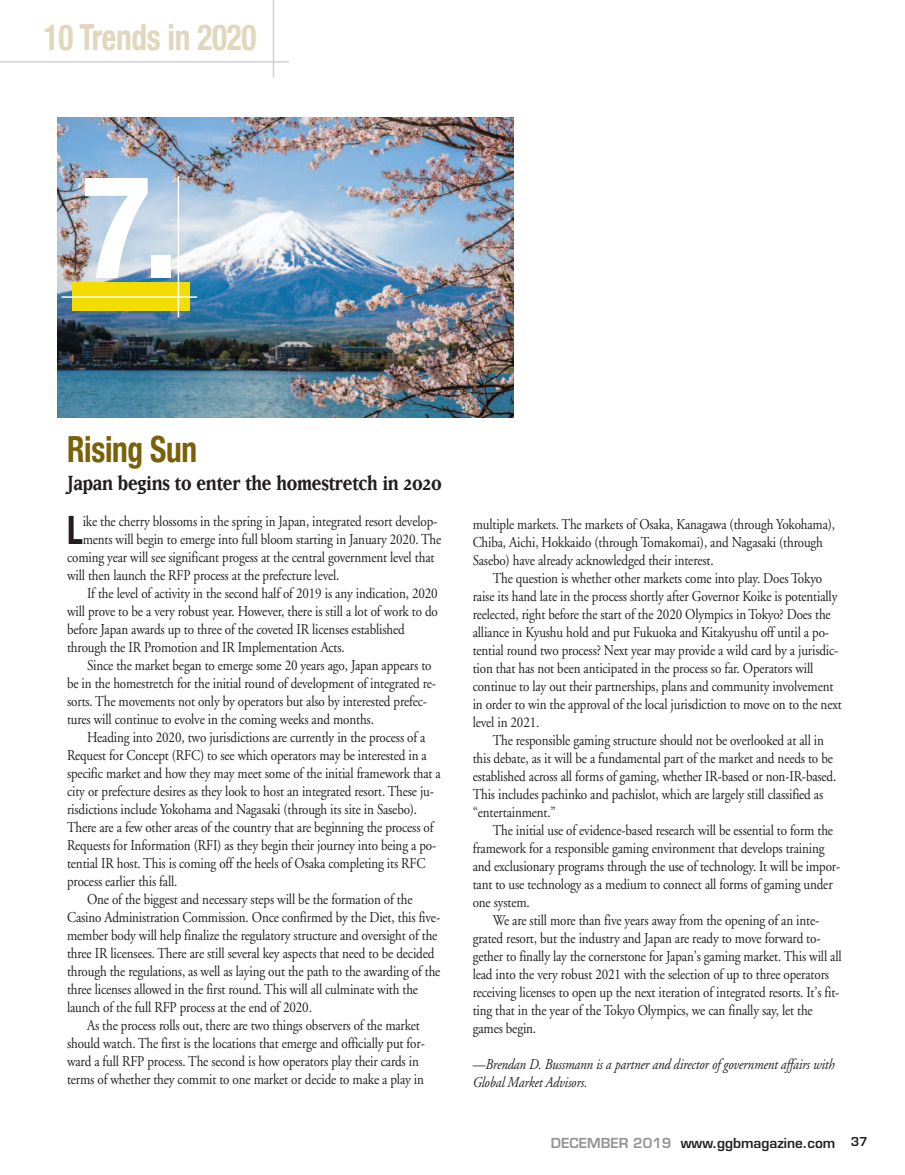
<style>
.page{position:relative;width:905px;height:1175px;background:#fff}
.page>*{position:absolute;margin:0;border:0;box-sizing:border-box;transform-origin:0 0}
.t1{font:700 condensed 144px "Helvetica Neue";color:#fff}
.t2{font:700 condensed 39.15px "Helvetica Neue";color:#231f20;scale:.87 1}
.t3{font:700 condensed 36px "Helvetica Neue";letter-spacing:-.01em;color:#e0d7bd;scale:.87 1}
.t4{font:700 condensed 36px "Helvetica Neue";letter-spacing:-.01em;color:#7a6109;scale:.87 1}
.t5{font:700 24px "Matrix";letter-spacing:-.01em;color:#231f20;scale:.87 1}
.t6{font:15px/18px "Adobe Garamond";letter-spacing:-.01em;color:#231f20;scale:.87 1}
.t7{font:italic 15px/18px "Adobe Garamond";letter-spacing:-.01em;color:#231f20;scale:.87 1}
.t8{font:600 13.5px "Eurostile";color:#231f20}
.s1{font-style:normal}
.s2{color:#939598}
.s3{font-size:12px}
</style>
<div class="page">
<img style="left:57px;top:118px;width:456px;height:299px">
<div style="left:73px;top:282px;width:117px;height:29px;background:#f3dd01"></div>
<hr style="left:62px;top:296px;width:135px;height:2px;background:#fff">
<hr style="left:178px;top:176px;width:1px;height:141px;background:#fff">
<hr style="left:0;top:61px;width:289px;height:2px;background:#d1d2d4">
<hr style="left:273px;top:0;width:1px;height:78px;background:#d1d2d4">
<h3 class="t3" style="left:44px;top:16px;width:246px">10 Trends in 2020</h3>
<h1 class="t1" style="left:82px;top:139px;width:98px">7.</h1>
<h3 class="t4" style="left:67px;top:428px;width:151px">Rising Sun</h3>
<h3 class="t5" style="left:67px;top:468px;width:432px">Japan begins to enter the homestretch in 2020</h3>
<h2 class="t2" style="left:67px;top:506px;width:20px">L</h2>
<p class="t6" style="left:83px;top:514px;width:409px">ike the cherry blossoms in the spring in Japan, integrated resort develop-</p>
<p class="t6" style="left:83px;top:532px;width:414px">ments will begin to emerge into full bloom starting in January 2020. The</p>
<p class="t6" style="left:67px;top:550px;width:424px">coming year will see significant progess at the central government level that</p>
<p class="t6" style="left:67px;top:568px;width:315px">will then launch the RFP process at the prefecture level.</p>
<p class="t6" style="left:87px;top:586px;width:404px">If the level of activity in the second half of 2019 is any indication, 2020</p>
<p class="t6" style="left:67px;top:604px;width:427px">will prove to be a very robust year. However, there is still a lot of work to do</p>
<p class="t6" style="left:67px;top:622px;width:389px">before Japan awards up to three of the coveted IR licenses established</p>
<p class="t6" style="left:67px;top:640px;width:321px">through the IR Promotion and IR Implementation Acts.</p>
<p class="t6" style="left:87px;top:658px;width:397px">Since the market began to emerge some 20 years ago, Japan appears to</p>
<p class="t6" style="left:67px;top:676px;width:425px">be in the homestretch for the initial round of development of integrated re-</p>
<p class="t6" style="left:67px;top:694px;width:415px">sorts. The movements not only by operators but also by interested prefec-</p>
<p class="t6" style="left:67px;top:712px;width:354px">tures will continue to evolve in the coming weeks and months.</p>
<p class="t6" style="left:87px;top:730px;width:390px">Heading into 2020, two jurisdictions are currently in the process of a</p>
<p class="t6" style="left:67px;top:748px;width:415px">Request for Concept (RFC) to see which operators may be interested in a</p>
<p class="t6" style="left:67px;top:766px;width:431px">specific market and how they may meet some of the initial framework that a</p>
<p class="t6" style="left:67px;top:784px;width:423px">city or prefecture desires as they look to host an integrated resort. These ju-</p>
<p class="t6" style="left:67px;top:802px;width:404px">risdictions include Yokohama and Nagasaki (through its site in Sasebo).</p>
<p class="t6" style="left:67px;top:820px;width:423px">There are a few other areas of the country that are beginning the process of</p>
<p class="t6" style="left:67px;top:838px;width:426px">Requests for Information (RFI) as they begin their journey into being a po-</p>
<p class="t6" style="left:67px;top:856px;width:413px">tential IR host. This is coming off the heels of Osaka completing its RFC</p>
<p class="t6" style="left:67px;top:874px;width:128px">process earlier this fall.</p>
<p class="t6" style="left:87px;top:892px;width:375px">One of the biggest and necessary steps will be the formation of the</p>
<p class="t6" style="left:67px;top:910px;width:430px">Casino Administration Commission. Once confirmed by the Diet, this five-</p>
<p class="t6" style="left:67px;top:928px;width:427px">member body will help finalize the regulatory structure and oversight of the</p>
<p class="t6" style="left:67px;top:946px;width:424px">three IR licensees. There are still several key aspects that need to be decided</p>
<p class="t6" style="left:67px;top:964px;width:430px">through the regulations, as well as laying out the path to the awarding of the</p>
<p class="t6" style="left:67px;top:982px;width:405px">three licenses allowed in the first round. This will all culminate with the</p>
<p class="t6" style="left:67px;top:1000px;width:283px">launch of the full RFP process at the end of 2020.</p>
<p class="t6" style="left:87px;top:1018px;width:384px">As the process rolls out, there are two things observers of the market</p>
<p class="t6" style="left:67px;top:1036px;width:413px">should watch. The first is the locations that emerge and officially put for-</p>
<p class="t6" style="left:67px;top:1054px;width:406px">ward a full RFP process. The second is how operators play their cards in</p>
<p class="t6" style="left:67px;top:1072px;width:412px">terms of whether they commit to one market or decide to make a play in</p>
<p class="t6" style="left:472px;top:516px;width:418px">multiple markets. The markets of Osaka, Kanagawa (through Yokohama),<br>Chiba, Aichi, Hokkaido (through Tomakomai), and Nagasaki (through<br>Sasebo) have already acknowledged their interest.</p>
<p class="t6" style="left:472px;top:570px;width:426px;text-indent:20px">The question is whether other markets come into play. Does Tokyo raise its hand late in the process shortly after Governor Koike is potentially reelected, right before the start of the 2020 Olympics in Tokyo? Does the alliance in Kyushu hold and put Fukuoka and Kitakyushu off until a po&shy;tential round two process? Next year may provide a wild card by a jurisdic&shy;tion that has not been anticipated in the process so far. Operators will continue to lay out their partnerships, plans and community involvement in order to win the approval of the local jurisdiction to move on to the next level in 2021.</p>
<p class="t6" style="left:472px;top:732px;width:419px;text-indent:20px">The responsible gaming structure should not be overlooked at all in this debate, as it will be a fundamental part of the market and needs to be established across all forms of gaming, whether IR-based or non-IR-based.<br>This includes pachinko and pachislot, which are largely still classified as “entertainment.”</p>
<p class="t6" style="left:472px;top:822px;width:424px;text-indent:20px">The initial use of evidence-based research will be essential to form the framework for a responsible gaming environment that develops training and exclusionary programs through the use of technology. It will be impor&shy;tant to use technology as a medium to connect all forms of gaming under one system.</p>
<p class="t6" style="left:472px;top:912px;width:425px;text-indent:20px">We are still more than five years away from the opening of an inte&shy;grated resort, but the industry and Japan are ready to move forward to&shy;gether to finally lay the cornerstone for Japan’s gaming market. This will all lead into the very robust 2021 with the selection of up to three operators receiving licenses to open up the next iteration of integrated resorts. It’s fit&shy;ting that in the year of the Tokyo Olympics, we can finally say, let the games begin.</p>
<p class="t7" style="left:472px;top:1056px;width:417px"><span class="s1">—</span>Brendan D. Bussmann is a partner and director of government affairs with<br>Global Market Advisors.</p>
<p class="t8" style="left:551px;top:1137px;width:318px"><span class="s2">DECEMBER 2019</span> www.ggbmagazine.com <span class="s3">37</span></p>
</div>
